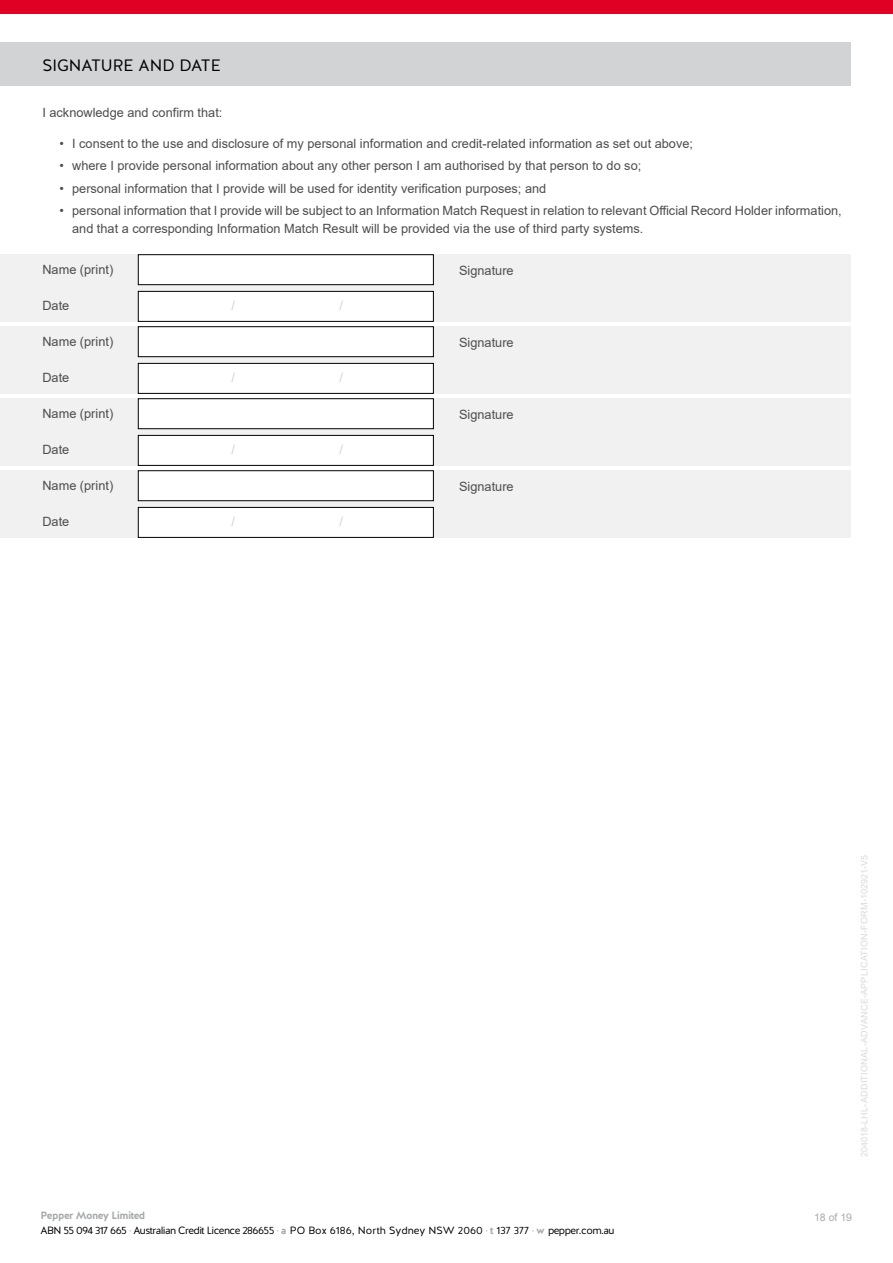
<style>
.page{position:relative;width:893px;height:1263px;background:#fff}
.page>*{position:absolute;margin:0;border:0;box-sizing:border-box;transform-origin:0 0}
.t1{font:16.5px "Halis R";color:#000101}
.t2{font:12.75px/18px "Arial";color:#4d4d4f}
.t3{font:12.75px "Arial";color:#cfd0d2}
.t4{font:10.5px "Halis R";letter-spacing:-.055em;color:#000101}
.t5{font:700 10.5px "Halis R";letter-spacing:-.05em;color:#a7a9ac}
.t6{font:10.5px "Arial";color:#a7a9ac}
.t7{font:9px "Arial";letter-spacing:.035em;color:#dadadd}
.s1{color:#a7a9ac}
.s2{font-weight:700;color:#a7a9ac}
</style>
<div class="page">
<div style="left:0;top:0;width:688px;height:14px;background:#df0024"></div>
<div style="left:616px;top:0;width:277px;height:14px;background:#df0024"></div>
<div style="left:0;top:43px;width:850px;height:43px;background:#d1d3d4"></div>
<div style="left:0;top:254px;width:850px;height:68px;background:#f1f1f2"></div>
<div style="left:0;top:326px;width:850px;height:68px;background:#f1f1f2"></div>
<div style="left:138px;top:255px;width:295px;height:30px;background:#fff"></div>
<div style="left:138px;top:254px;width:296px;height:31px;border:1px solid #000"></div>
<div style="left:138px;top:327px;width:295px;height:30px;background:#fff"></div>
<div style="left:138px;top:326px;width:296px;height:31px;border:1px solid #000"></div>
<div style="left:138px;top:291px;width:295px;height:30px;background:#fff"></div>
<div style="left:138px;top:291px;width:296px;height:31px;border:1px solid #000"></div>
<div style="left:138px;top:363px;width:295px;height:30px;background:#fff"></div>
<div style="left:138px;top:363px;width:296px;height:31px;border:1px solid #000"></div>
<div style="left:0;top:398px;width:850px;height:68px;background:#f1f1f2"></div>
<div style="left:0;top:470px;width:850px;height:68px;background:#f1f1f2"></div>
<div style="left:138px;top:399px;width:295px;height:30px;background:#fff"></div>
<div style="left:138px;top:398px;width:296px;height:31px;border:1px solid #000"></div>
<div style="left:138px;top:471px;width:295px;height:30px;background:#fff"></div>
<div style="left:138px;top:470px;width:296px;height:31px;border:1px solid #000"></div>
<div style="left:138px;top:435px;width:295px;height:30px;background:#fff"></div>
<div style="left:138px;top:435px;width:296px;height:31px;border:1px solid #000"></div>
<div style="left:138px;top:507px;width:295px;height:30px;background:#fff"></div>
<div style="left:138px;top:507px;width:296px;height:31px;border:1px solid #000"></div>
<p class="t1" style="left:42px;top:55px;width:180px">SIGNATURE AND DATE</p>
<p class="t2" style="left:42px;top:104px;width:182px">I acknowledge and confirm that:</p>
<p class="t2" style="left:59px;top:135px;width:635px">• I consent to the use and disclosure of my personal information and credit-related information as set out above;</p>
<p class="t2" style="left:59px;top:157px;width:583px">• where I provide personal information about any other person I am authorised by that person to do so;</p>
<p class="t2" style="left:59px;top:179px;width:488px">• personal information that I provide will be used for identity verification purposes; and</p>
<p class="t2" style="left:72px;top:201px;width:771px;text-indent:-13px">• personal information that I provide will be subject to an Information Match Request in relation to relevant Official Record Holder information, and that a corresponding I nformation Match Result will be provided via the use of third party systems.</p>
<p class="t2" style="left:459px;top:261px;width:56px">Signature</p>
<p class="t2" style="left:42px;top:260px;width:72px">Name (print)</p>
<p class="t2" style="left:42px;top:296px;width:28px">Date</p>
<p class="t3" style="left:231px;top:297px;width:5px">/</p>
<p class="t3" style="left:339px;top:297px;width:5px">/</p>
<p class="t2" style="left:42px;top:332px;width:72px">Name (print)</p>
<p class="t2" style="left:42px;top:368px;width:28px">Date</p>
<p class="t3" style="left:231px;top:369px;width:5px">/</p>
<p class="t3" style="left:339px;top:369px;width:5px">/</p>
<p class="t2" style="left:459px;top:333px;width:56px">Signature</p>
<p class="t2" style="left:42px;top:404px;width:72px">Name (print)</p>
<p class="t2" style="left:42px;top:440px;width:28px">Date</p>
<p class="t3" style="left:231px;top:441px;width:5px">/</p>
<p class="t3" style="left:339px;top:441px;width:5px">/</p>
<p class="t2" style="left:42px;top:476px;width:72px">Name (print)</p>
<p class="t2" style="left:42px;top:512px;width:28px">Date</p>
<p class="t3" style="left:231px;top:513px;width:5px">/</p>
<p class="t3" style="left:339px;top:513px;width:5px">/</p>
<p class="t2" style="left:459px;top:405px;width:56px">Signature</p>
<p class="t2" style="left:459px;top:477px;width:56px">Signature</p>
<p class="t7" style="left:858px;top:1157px;width:304px;rotate:-90deg">204018-LHL-Additional-Advance-Appl ication-Form-102921-V5</p>
<p class="t5" style="left:40px;top:1208px;width:106px">Pepper Money Limited</p>
<p class="t6" style="left:814px;top:1210px;width:39px">18 of 19</p>
<p class="t4" style="left:40px;top:1223px;width:575px">ABN 55 094 317 665 <span class="s1">·</span> Australian Credit Licence 286655 <span class="s1">·</span> <span class="s2">a</span> PO Box 6186, North Sydney NSW 2060 <span class="s1">·</span> <span class="s2">t</span> 137 377 <span class="s1">·</span> <span class="s2">w</span> pepper.com.au</p>
</div>
